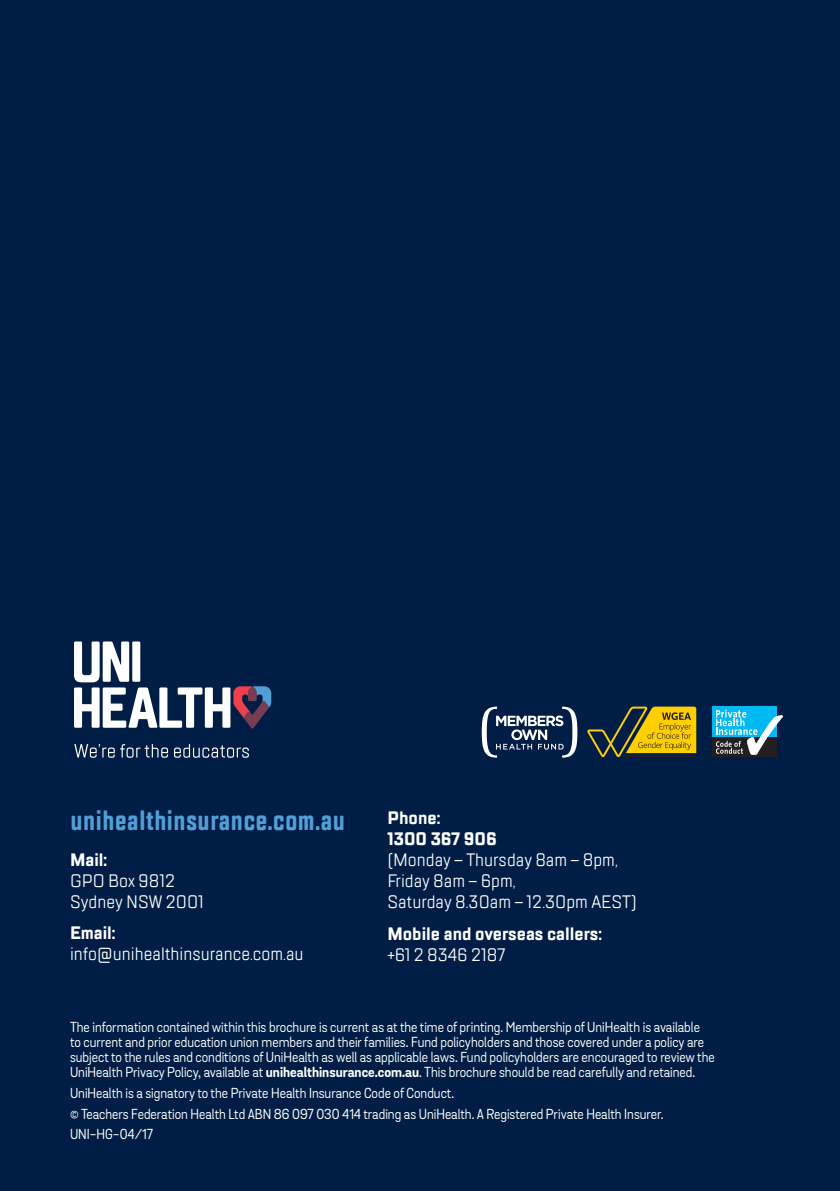
<style>
.page{position:relative;width:840px;height:1191px;background:#fff}
.page>*{position:absolute;margin:0;border:0;box-sizing:border-box;transform-origin:0 0}
.t1{font:700 28px "TT Lakes Compressed";color:#539ed6}
.t2{font:18px/21px "TT Lakes Condensed";color:#fff}
.t3{font:700 18px/21px "TT Lakes Condensed";color:#fff}
.t4{font:14px/15px "Grota Sans Rd";color:#fff;scale:.95 1}
.s1{font-weight:700}
</style>
<div class="page">
<div style="left:0;top:0;width:839px;height:1191px;background:#001e45"></div>
<svg style="left:74px;top:641px;width:197px;height:87px"></svg>
<svg style="left:74px;top:744px;width:94px;height:13px"></svg>
<svg style="left:174px;top:744px;width:75px;height:13px"></svg>
<div style="left:711px;top:706px;width:65px;height:51px;background:#00b9f2"></div>
<div style="left:711px;top:737px;width:65px;height:20px;background:#231f20"></div>
<svg style="left:716px;top:706px;width:66px;height:49px"></svg>
<svg style="left:587px;top:706px;width:109px;height:51px"></svg>
<svg style="left:481px;top:706px;width:96px;height:51px"></svg>
<h1 class="t1" style="left:70px;top:802px;width:277px">unihealthinsurance.com.au</h1>
<p class="t3" style="left:70px;top:849px;width:39px">Mail:</p>
<p class="t2" style="left:70px;top:869px;width:135px">GPO Box 9812<br>Sydney NSW 2001</p>
<p class="t3" style="left:70px;top:922px;width:47px">Email:</p>
<p class="t2" style="left:70px;top:943px;width:235px">info@unihealthinsurance.com.au</p>
<p class="t3" style="left:387px;top:808px;width:111px">Phone:<br>1300 367 906</p>
<p class="t2" style="left:387px;top:849px;width:251px">(Monday – Thursday 8am – 8pm,<br>Friday 8am – 6pm,<br>Saturday 8.30am – 12.30pm AEST)</p>
<p class="t3" style="left:387px;top:923px;width:216px">Mobile and overseas callers:</p>
<p class="t2" style="left:387px;top:943px;width:120px">+61 2 8346 2187</p>
<p class="t4" style="left:70px;top:1020px;width:679px">The information contained within this brochure is current as at the time of printing. Membership of UniHealth is available<br>to current and prior education union members and their families. Fund policyholders and those covered under a policy are subject to the rules and conditions of UniHealth as well as applicable laws. Fund policyholders are encouraged to review the UniHealth Privacy Policy, available at <span class="s1">unihealthinsurance.com.au</span>. This brochure should be read carefully and retained.</p>
<p class="t4" style="left:70px;top:1083px;width:626px;line-height:20.6px">UniHealth is a signatory to the Private Health Insurance Code of Conduct.<br>© Teachers Federation Health Ltd ABN 86 097 030 414 trading as UniHealth. A Registered Private Health Insurer.<br>UNI-HG-04/17</p>
</div>
